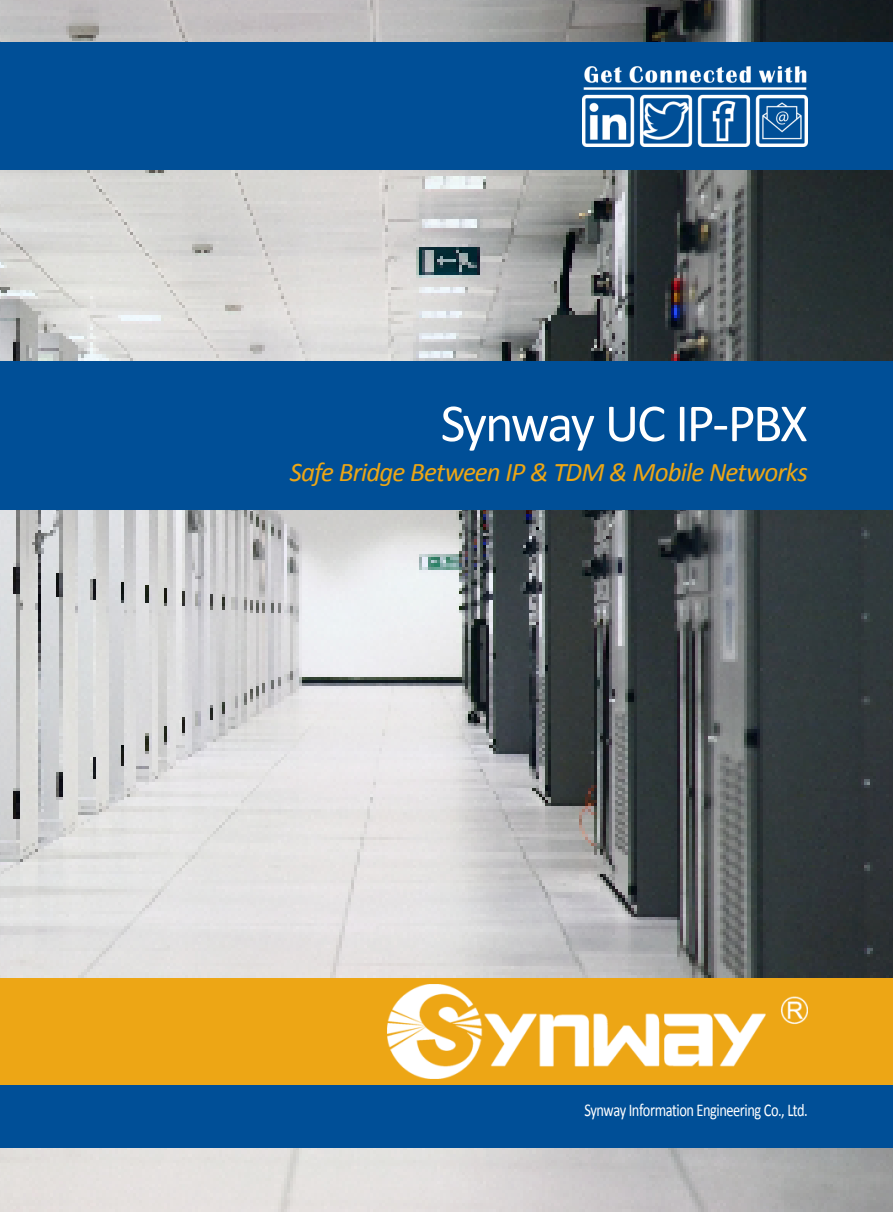
<style>
.page{position:relative;width:893px;height:1212px;background:#fff}
.page>*{position:absolute;margin:0;border:0;box-sizing:border-box;transform-origin:0 0}
.t1{font:54px "Calibri";letter-spacing:-.045em;color:#fff}
.t2{font:italic 27px "Calibri";letter-spacing:-.03em;color:#eca615}
.t3{font:18px "Calibri";letter-spacing:-.035em;color:#fff;scale:.8 1}
</style>
<div class="page">
<img style="left:0;top:0;width:893px;height:1212px">
<div style="left:0;top:43px;width:893px;height:127px;background:#004f97"></div>
<img style="left:583px;top:66px;width:225px;height:81px">
<div style="left:0;top:361px;width:893px;height:149px;background:#004f97"></div>
<div style="left:0;top:1084px;width:893px;height:64px;background:#004f97"></div>
<div style="left:0;top:978px;width:893px;height:106px;background:#eda615"></div>
<img style="left:388px;top:984px;width:420px;height:94px">
<h1 class="t1" style="left:441px;top:389px;width:369px">Synway UC IP-PBX</h1>
<p class="t2" style="left:290px;top:453px;width:520px">Safe Bridge Between IP &amp; TDM &amp; Mobile Networks</p>
<p class="t3" style="left:584px;top:1098px;width:281px">Synway Information Engineering Co., Ltd.</p>
</div>
